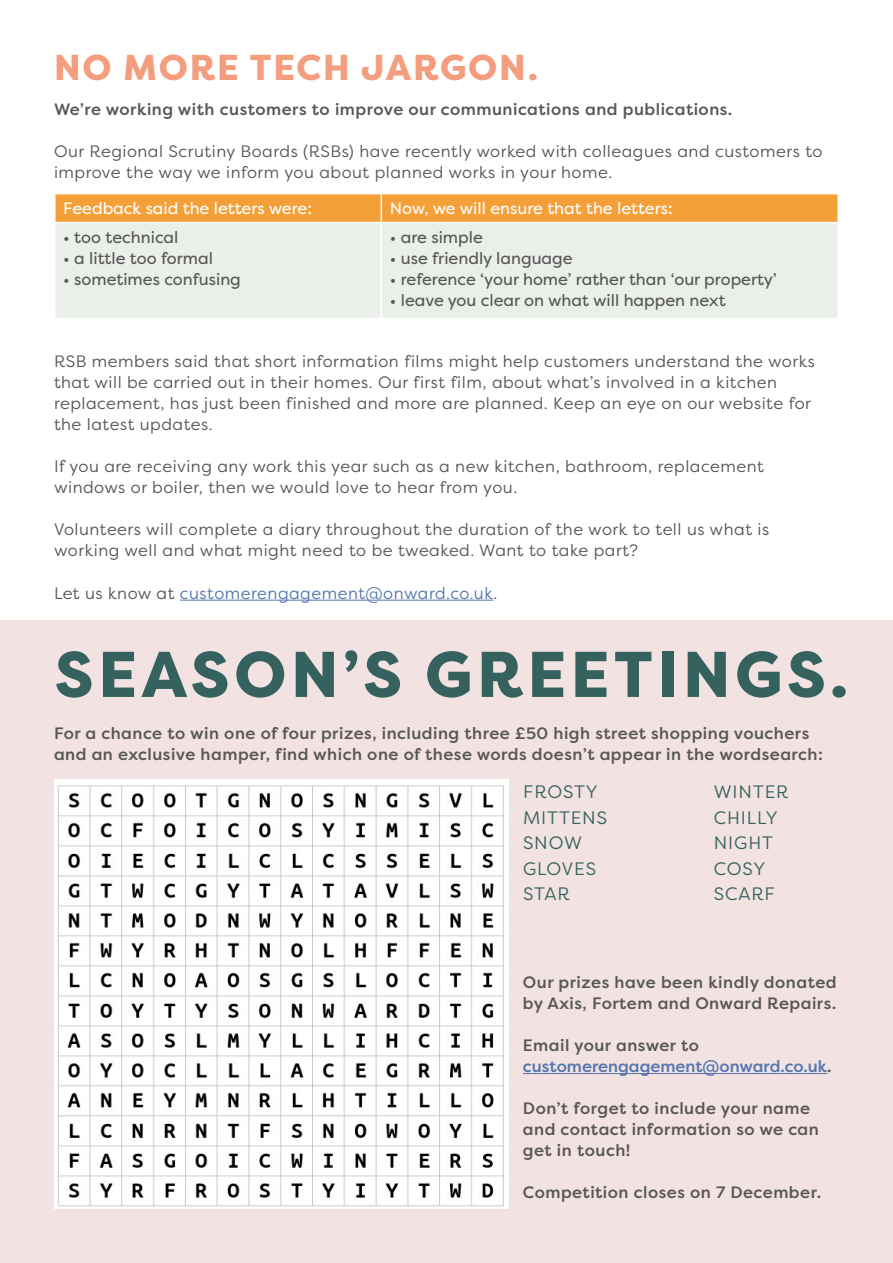
<style>
.page{position:relative;width:893px;height:1263px;background:#fff}
.page>*{position:absolute;margin:0;border:0;box-sizing:border-box;transform-origin:0 0}
.t1{font:800 64.5px "Filson Pro";letter-spacing:.07em;color:#35625e}
.t2{font:800 36px "Filson Pro";letter-spacing:.05em;color:#f49d7f}
.t3{font:18px/25.5px "Filson Pro";letter-spacing:.05em;color:#35625e}
.t4{font:16.5px/21px "Filson Pro";letter-spacing:.03em;color:#575756}
.t5{font:500 16.5px/21px "Filson Pro";letter-spacing:.03em;color:#575756}
.t6{font:16.5px "Filson Pro";color:#575756}
.t7{font:16.5px "Filson Pro";color:#fff}
.t8{font:500 16.5px/21px "Filson Pro";color:#5576af}
.t9{font:16.5px "Filson Pro";letter-spacing:.03em;color:#5576af}
.s1{color:#575756}
</style>
<div class="page">
<div style="left:0;top:621px;width:893px;height:642px;background:#f2e2e1"></div>
<img style="left:54px;top:779px;width:454px;height:427px">
<hr style="left:523px;top:1073px;width:304px;height:1px;background:#5576af">
<hr style="left:180px;top:600px;width:313px;height:1px;background:#5576af">
<div style="left:56px;top:223px;width:781px;height:95px;background:#eaefea"></div>
<svg style="left:55px;top:194px;width:782px;height:28px;background:#f5a13c"></svg>
<hr style="left:381px;top:223px;width:1px;height:95px;background:#fff">
<h2 class="t2" style="left:54px;top:45px;width:485px">NO MORE TECH JARGON.</h2>
<p class="t5" style="left:54px;top:98px;width:680px">We’re working with customers to improve our communications and publications.</p>
<p class="t4" style="left:54px;top:140px;width:770px">Our Regional Scrutiny Boards (RSBs) have recently worked with colleagues and customers to improve the way we inform you about planned works in your home.</p>
<p class="t7" style="left:63px;top:197px;width:250px">Feedback said the letters were:</p>
<p class="t7" style="left:390px;top:197px;width:284px">Now, we will ensure that the letters:</p>
<p class="t6" style="left:63px;top:226px;width:117px">• too technical</p>
<p class="t6" style="left:63px;top:247px;width:151px">• a little too formal</p>
<p class="t6" style="left:63px;top:268px;width:179px">• sometimes confusing</p>
<p class="t6" style="left:390px;top:226px;width:95px">• are simple</p>
<p class="t6" style="left:390px;top:247px;width:184px">• use friendly language</p>
<p class="t6" style="left:390px;top:268px;width:389px">• reference ‘your home’ rather than ‘our property’</p>
<p class="t6" style="left:390px;top:289px;width:337px">• leave you clear on what will happen next</p>
<p class="t4" style="left:54px;top:350px;width:762px">RSB members said that short information films might help customers understand the works that will be carried out in their homes. Our first film, about what’s involved in a kitchen replacement, has just been finished and more are planned. Keep an eye on our website for the latest updates.</p>
<p class="t4" style="left:54px;top:455px;width:711px">If you are receiving any work this year such as a new kitchen, bathroom, replacement windows or boiler, then we would love to hear from you.</p>
<p class="t4" style="left:54px;top:518px;width:717px">Volunteers will complete a diary throughout the duration of the work to tell us what is working well and what might need to be tweaked. Want to take part?</p>
<p class="t9" style="left:54px;top:582px;width:445px"><span class="s1">Let us know at</span> customerengagement@onward.co.uk<span class="s1">.</span></p>
<h1 class="t1" style="left:55px;top:634px;width:795px">SEASON’S GREETINGS.</h1>
<p class="t5" style="left:54px;top:722px;width:770px">For a chance to win one of four prizes, including three £50 high street shopping vouchers and an exclusive hamper, find which one of these words doesn’t appear in the wordsearch:</p>
<p class="t3" style="left:523px;top:779px;width:86px">FROSTY<br>MITTENS<br>SNOW<br>GLOVES<br>STAR</p>
<p class="t3" style="left:714px;top:779px;width:76px">WINTER<br>CHILLY<br>NIGHT<br>COSY<br>SCARF</p>
<p class="t5" style="left:523px;top:971px;width:315px">Our prizes have been kindly donated by Axis, Fortem and Onward Repairs.</p>
<p class="t8" style="left:523px;top:1034px;width:310px"><span class="s1">Email your answer to </span>customerengagement@onward.co.uk<span class="s1">.</span></p>
<p class="t5" style="left:523px;top:1097px;width:297px">Don’t forget to include your name and contact information so we can get in touch!</p>
<p class="t5" style="left:523px;top:1181px;width:300px">Competition closes on 7 December.</p>
</div>
